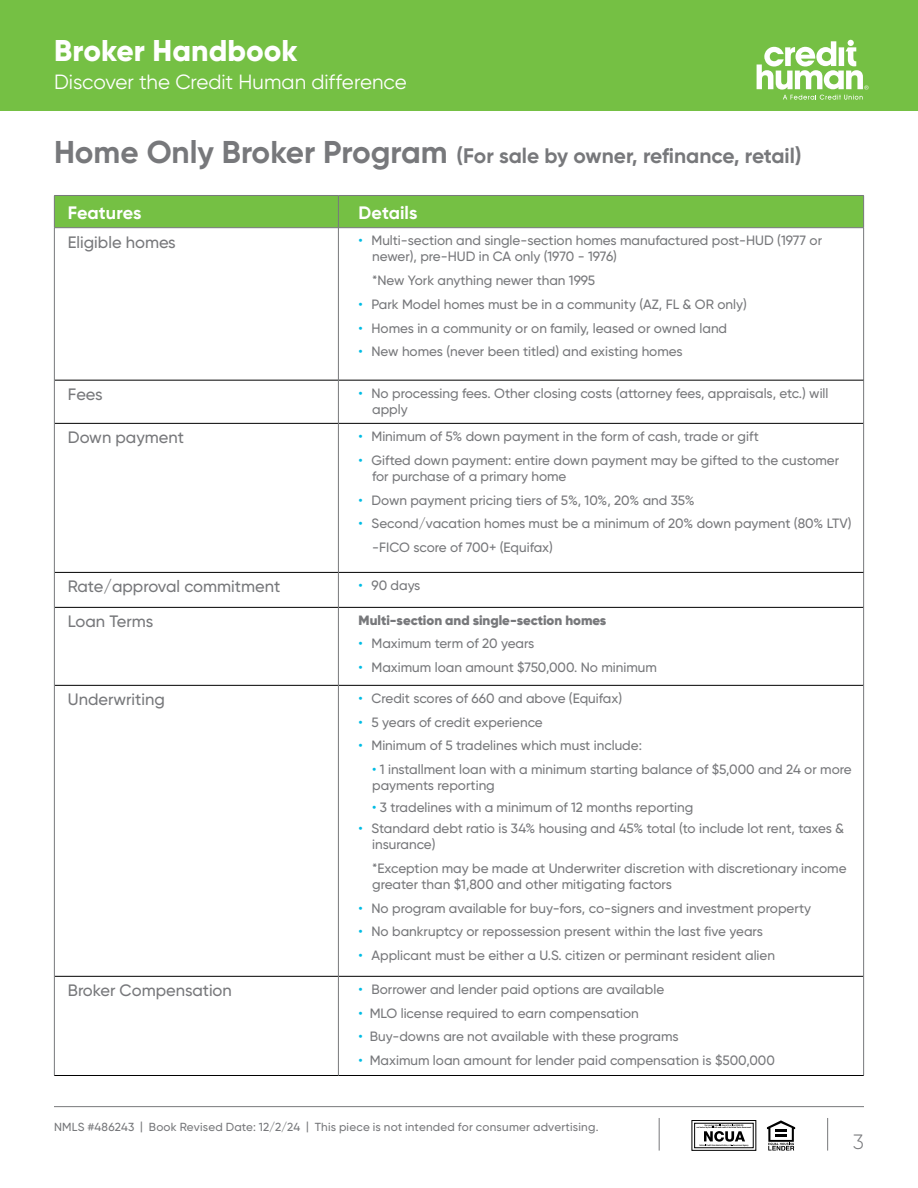
<style>
.page{position:relative;width:918px;height:1188px;background:#fff}
.page>*{position:absolute;margin:0;border:0;box-sizing:border-box;transform-origin:0 0}
.t1{font:800 30px "Gilroy";color:#fff}
.t2{font:700 21px "Gilroy";color:#77787b}
.t3{font:300 20.7px "Gilroy";color:#77787b}
.t4{font:20.55px "Gilroy";color:#fff}
.t5{font:700 18px "Gilroy";color:#fff}
.t6{font:500 16.5px "Gilroy";color:#77787b}
.t7{font:500 13.5px/16.2px "Gilroy";color:#77787b}
.t8{font:900 13.5px "Gilroy";color:#77787b}
.t9{font:500 11.7px "Gilroy";letter-spacing:.02em;color:#77787b}
.s1{font-size:31.5px}
.s2{color:#00bce4}
</style>
<div class="page">
<div style="left:0;top:0;width:918px;height:111px;background:#75c044"></div>
<hr style="left:54px;top:1106px;width:810px;height:1px;background:#77787b">
<svg style="left:767px;top:1120px;width:28px;height:31px"></svg>
<svg style="left:692px;top:1121px;width:64px;height:29px"></svg>
<div style="left:692px;top:1120px;width:64px;height:31px;border:1px solid #000"></div>
<div style="left:695px;top:1123px;width:58px;height:25px;background:#fff"></div>
<svg style="left:697px;top:1124px;width:55px;height:23px"></svg>
<svg style="left:757px;top:40px;width:111px;height:60px"></svg>
<hr style="left:827px;top:1118px;width:1px;height:33px;background:#77787b">
<hr style="left:659px;top:1118px;width:1px;height:33px;background:#77787b">
<div style="left:55px;top:196px;width:808px;height:31px;background:#75c044"></div>
<hr style="left:338px;top:195px;width:526px;height:1px;background:#77787b">
<hr style="left:863px;top:196px;width:1px;height:32px;background:#77787b">
<hr style="left:863px;top:228px;width:1px;height:152px;background:#77787b">
<hr style="left:863px;top:380px;width:1px;height:43px;background:#77787b">
<hr style="left:863px;top:572px;width:1px;height:35px;background:#77787b">
<hr style="left:55px;top:380px;width:283px;height:1px;background:#000">
<hr style="left:339px;top:380px;width:524px;height:1px;background:#000">
<hr style="left:55px;top:423px;width:283px;height:1px;background:#000">
<hr style="left:339px;top:423px;width:524px;height:1px;background:#000">
<hr style="left:863px;top:423px;width:1px;height:149px;background:#77787b">
<hr style="left:55px;top:572px;width:283px;height:1px;background:#000">
<hr style="left:339px;top:572px;width:524px;height:1px;background:#000">
<hr style="left:55px;top:607px;width:283px;height:1px;background:#000">
<hr style="left:339px;top:607px;width:524px;height:1px;background:#000">
<hr style="left:863px;top:607px;width:1px;height:78px;background:#77787b">
<hr style="left:55px;top:685px;width:283px;height:1px;background:#000">
<hr style="left:339px;top:685px;width:524px;height:1px;background:#000">
<hr style="left:55px;top:976px;width:283px;height:1px;background:#000">
<hr style="left:339px;top:976px;width:524px;height:1px;background:#000">
<hr style="left:54px;top:1075px;width:284px;height:1px;background:#000">
<hr style="left:338px;top:1075px;width:526px;height:1px;background:#000">
<hr style="left:863px;top:685px;width:1px;height:291px;background:#77787b">
<hr style="left:863px;top:976px;width:1px;height:99px;background:#77787b">
<hr style="left:54px;top:195px;width:284px;height:1px;background:#77787b">
<hr style="left:54px;top:196px;width:1px;height:32px;background:#77787b">
<hr style="left:338px;top:196px;width:1px;height:32px;background:#77787b">
<hr style="left:54px;top:228px;width:1px;height:152px;background:#77787b">
<hr style="left:338px;top:228px;width:1px;height:152px;background:#77787b">
<hr style="left:54px;top:380px;width:1px;height:43px;background:#77787b">
<hr style="left:338px;top:380px;width:1px;height:43px;background:#77787b">
<hr style="left:54px;top:423px;width:1px;height:149px;background:#77787b">
<hr style="left:338px;top:423px;width:1px;height:149px;background:#77787b">
<hr style="left:54px;top:572px;width:1px;height:35px;background:#77787b">
<hr style="left:338px;top:572px;width:1px;height:35px;background:#77787b">
<hr style="left:54px;top:607px;width:1px;height:78px;background:#77787b">
<hr style="left:338px;top:607px;width:1px;height:78px;background:#77787b">
<hr style="left:54px;top:685px;width:1px;height:291px;background:#77787b">
<hr style="left:338px;top:685px;width:1px;height:291px;background:#77787b">
<hr style="left:54px;top:976px;width:1px;height:99px;background:#77787b">
<hr style="left:338px;top:976px;width:1px;height:99px;background:#77787b">
<hr style="left:54px;top:227px;width:284px;height:1px;background:#77787b">
<hr style="left:338px;top:227px;width:526px;height:1px;background:#77787b">
<h1 class="t1" style="left:54px;top:31px;width:245px">Broker Handbook</h1>
<h3 class="t4" style="left:54px;top:70px;width:354px">Discover the Credit Human difference</h3>
<h2 class="t2" style="left:54px;top:143px;width:749px"><span class="s1">Home Only Broker Program</span> (For sale by owner, refinance, retail)</h2>
<h3 class="t5" style="left:68px;top:201px;width:75px">Features</h3>
<h3 class="t5" style="left:359px;top:201px;width:60px">Details</h3>
<p class="t6" style="left:68px;top:232px;width:109px">Eligible homes</p>
<p class="t7" style="left:372px;top:232px;width:451px;text-indent:-14px"><span class="s2">•</span> Multi-section and single-section homes manufactured post-HUD (1977 or newer), pre-HUD in CA only (1970 - 1976)</p>
<p class="t7" style="left:372px;top:272px;width:225px">*New York anything newer than 1995</p>
<p class="t7" style="left:359px;top:296px;width:390px"><span class="s2">•</span> Park Model homes must be in a community (AZ, FL &amp; OR only)</p>
<p class="t7" style="left:359px;top:320px;width:370px"><span class="s2">•</span> Homes in a community or on family, leased or owned land</p>
<p class="t7" style="left:359px;top:343px;width:325px"><span class="s2">•</span> New homes (never been titled) and existing homes</p>
<p class="t6" style="left:68px;top:384px;width:36px">Fees</p>
<p class="t7" style="left:372px;top:385px;width:458px;text-indent:-14px"><span class="s2">•</span> No processing fees. Other closing costs (attorney fees, appraisals, etc.) will apply</p>
<p class="t6" style="left:68px;top:427px;width:118px">Down payment</p>
<p class="t7" style="left:359px;top:428px;width:402px"><span class="s2">•</span> Minimum of 5% down payment in the form of cash, trade or gift</p>
<p class="t7" style="left:372px;top:452px;width:469px;text-indent:-14px"><span class="s2">•</span> Gifted down payment: entire down payment may be gifted to the customer for purchase of a primary home</p>
<p class="t7" style="left:359px;top:492px;width:338px"><span class="s2">•</span> Down payment pricing tiers of 5%, 10%, 20% and 35%</p>
<p class="t7" style="left:372px;top:512px;width:481px;line-height:23.7px;text-indent:-14px"><span class="s2">•</span> Second/vacation homes must be a minimum of 20% down payment (80% LTV) -FICO score of 700+ (Equifax)</p>
<p class="t6" style="left:68px;top:576px;width:214px">Rate/approval commitment</p>
<p class="t7" style="left:359px;top:577px;width:63px"><span class="s2">•</span> 90 days</p>
<p class="t6" style="left:68px;top:611px;width:87px">Loan Terms</p>
<p class="t8" style="left:359px;top:612px;width:249px">Multi-section and single-section homes</p>
<p class="t7" style="left:359px;top:635px;width:177px"><span class="s2">•</span> Maximum term of 20 years</p>
<p class="t7" style="left:359px;top:659px;width:300px"><span class="s2">•</span> Maximum loan amount $750,000. No minimum</p>
<p class="t6" style="left:68px;top:689px;width:98px">Underwriting</p>
<p class="t7" style="left:359px;top:690px;width:265px"><span class="s2">•</span> Credit scores of 660 and above (Equifax)</p>
<p class="t7" style="left:359px;top:714px;width:186px"><span class="s2">•</span> 5 years of credit experience</p>
<p class="t7" style="left:359px;top:737px;width:285px"><span class="s2">•</span> Minimum of 5 tradelines which must include:</p>
<p class="t7" style="left:372px;top:761px;width:481px"><span class="s2">•</span> 1 installment loan with a minimum starting balance of $5,000 and 24 or more payments reporting</p>
<p class="t7" style="left:372px;top:799px;width:323px"><span class="s2">•</span> 3 tradelines with a minimum of 12 months reporting</p>
<p class="t7" style="left:372px;top:820px;width:474px;text-indent:-14px"><span class="s2">•</span> Standard debt ratio is 34% housing and 45% total (to include lot rent, taxes &amp; insurance)</p>
<p class="t7" style="left:372px;top:860px;width:476px">*Exception may be made at Underwriter discretion with discretionary income greater than $1,800 and other mitigating factors</p>
<p class="t7" style="left:359px;top:900px;width:454px"><span class="s2">•</span> No program available for buy-fors, co-signers and investment property</p>
<p class="t7" style="left:359px;top:923px;width:406px"><span class="s2">•</span> No bankruptcy or repossession present within the last five years</p>
<p class="t7" style="left:359px;top:947px;width:418px"><span class="s2">•</span> Applicant must be either a U.S. citizen or perminant resident alien</p>
<p class="t6" style="left:68px;top:980px;width:166px">Broker Compensation</p>
<p class="t7" style="left:359px;top:981px;width:307px"><span class="s2">•</span> Borrower and lender paid options are available</p>
<p class="t7" style="left:359px;top:1005px;width:282px"><span class="s2">•</span> MLO license required to earn compensation</p>
<p class="t7" style="left:359px;top:1028px;width:322px"><span class="s2">•</span> Buy-downs are not available with these programs</p>
<p class="t7" style="left:359px;top:1052px;width:418px"><span class="s2">•</span> Maximum loan amount for lender paid compensation is $500,000</p>
<p class="t9" style="left:54px;top:1120px;width:546px">NMLS #486243 | Book Revised Date: 12/2/24 | This piece is not intended for consumer advertising.</p>
<h3 class="t3" style="left:853px;top:1129px;width:13px">3</h3>
</div>
